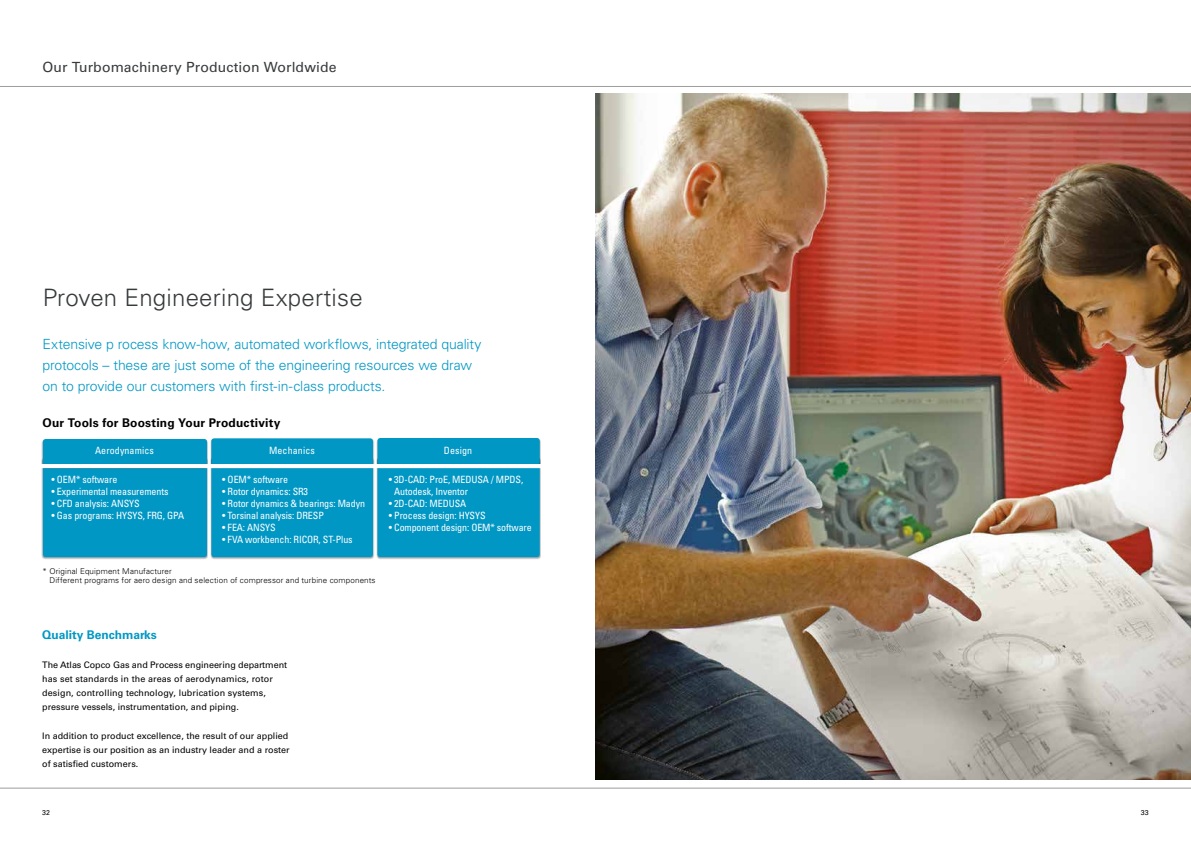
<style>
.page{position:relative;width:1191px;height:842px;background:#fff}
.page>*{position:absolute;margin:0;border:0;box-sizing:border-box;transform-origin:0 0}
.t1{font:300 24px "Univers LT Std";letter-spacing:.01em;color:#373a3b}
.t2{font:300 14px/21.3px "Univers LT Std";letter-spacing:-.01em;color:#0097c4}
.t3{font:14px "Univers LT Std";letter-spacing:.005em;color:#373a3b}
.t4{font:700 12px "Univers LT Std";letter-spacing:.01em;color:#000}
.t5{font:700 12px "Univers LT Std";color:#0097c4}
.t6{font:condensed 10px/12px "Univers LT Std";letter-spacing:-.01em;color:#fff}
.t7{font:condensed 10px "Univers LT Std";letter-spacing:.01em;color:#fff}
.t8{font:9px/14.2px "Univers LT Std";color:#000}
.t9{font:300 8px/9px "Univers LT Std";letter-spacing:.02em;color:#000}
.t10{font:7px "Univers LT Std";color:#000}
</style>
<div class="page">
<hr style="left:0;top:86px;width:1191px;height:1px;background:#9d9d9c">
<hr style="left:0;top:788px;width:1191px;height:1px;background:#9d9d9c">
<div style="left:42px;top:458px;width:166px;height:102px;background:#000;opacity:.35"></div>
<div style="left:43px;top:457px;width:164px;height:100px;background:#0097c4;border-radius:3px"></div>
<div style="left:42px;top:439px;width:166px;height:30px;background:#000;opacity:.35"></div>
<div style="left:43px;top:439px;width:164px;height:27px;background:#0097c4;border-radius:3px"></div>
<div style="left:376px;top:458px;width:165px;height:102px;background:#000;opacity:.35"></div>
<div style="left:377px;top:457px;width:163px;height:100px;background:#0097c4;border-radius:3px"></div>
<div style="left:210px;top:458px;width:164px;height:102px;background:#000;opacity:.35"></div>
<div style="left:211px;top:457px;width:162px;height:100px;background:#0097c4;border-radius:3px"></div>
<div style="left:210px;top:438px;width:164px;height:31px;background:#000;opacity:.35"></div>
<div style="left:211px;top:438px;width:162px;height:28px;background:#0097c4;border-radius:3px"></div>
<div style="left:377px;top:438px;width:163px;height:26px;background:#0097c4;border-radius:3px"></div>
<img style="left:595px;top:93px;width:596px;height:687px">
<hr style="left:41px;top:464px;width:503px;height:4px;background:#fff">
<h2 class="t3" style="left:43px;top:59px;width:296px">Our Turbomachinery Production Worldwide</h2>
<h1 class="t1" style="left:43px;top:283px;width:321px">Proven Engineering Expertise</h1>
<h2 class="t2" style="left:43px;top:333px;width:440px">Extensive p rocess know-how, automated workflows, integrated quality protocols – these are just some of the engineering resources we draw on to provide our customers with first-in-class products.</h2>
<p class="t4" style="left:43px;top:415px;width:239px">Our Tools for Boosting Your Productivity</p>
<p class="t7" style="left:95px;top:444px;width:60px">Aerodynamics</p>
<p class="t6" style="left:52px;top:473px;width:67px">• OEM* software</p>
<p class="t6" style="left:52px;top:485px;width:118px">• Experimental measurements</p>
<p class="t6" style="left:52px;top:497px;width:89px">• CFD analysis: ANSYS</p>
<p class="t6" style="left:52px;top:509px;width:134px">• Gas programs: HYSYS, FRG, GPA</p>
<p class="t7" style="left:269px;top:444px;width:47px">Mechanics</p>
<p class="t6" style="left:444px;top:444px;width:30px">Design</p>
<p class="t6" style="left:222px;top:473px;width:67px">• OEM* software</p>
<p class="t6" style="left:222px;top:485px;width:87px">• Rotor dynamics: SR3</p>
<p class="t6" style="left:222px;top:497px;width:144px">• Rotor dynamics &amp; bearings: Madyn</p>
<p class="t6" style="left:222px;top:509px;width:103px">• Torsinal analysis: DRESP</p>
<p class="t6" style="left:222px;top:521px;width:55px">• FEA: ANSYS</p>
<p class="t6" style="left:222px;top:533px;width:132px">• FVA workbench: RICOR, ST-Plus</p>
<p class="t6" style="left:394px;top:473px;width:130px;text-indent:-5px">• 3D-CAD: ProE, MEDUSA / MPDS,<br>Autodesk, Inventor</p>
<p class="t6" style="left:389px;top:497px;width:79px">• 2D-CAD: MEDUSA</p>
<p class="t6" style="left:389px;top:509px;width:98px">• Process design: HYSYS</p>
<p class="t6" style="left:389px;top:521px;width:144px">• Component design: OEM* software</p>
<p class="t9" style="left:49px;top:567px;width:328px;text-indent:-7px">* Original Equipment Manufacturer<br>Different programs for aero design and selection of compressor and turbine components</p>
<p class="t5" style="left:42px;top:628px;width:116px">Quality Benchmarks</p>
<p class="t8" style="left:42px;top:657px;width:246px">The Atlas Copco Gas and Process engineering department has set standards in the areas of aerodynamics, rotor design, controlling technology, lubrication systems, pressure vessels, instrumentation, and piping.</p>
<p class="t8" style="left:42px;top:728px;width:249px">In addition to product excellence, the result of our applied expertise is our position as an industry leader and a roster of satisfied customers.</p>
<p class="t10" style="left:42px;top:808px;width:9px">32</p>
<p class="t10" style="left:1140px;top:809px;width:9px">33</p>
</div>
